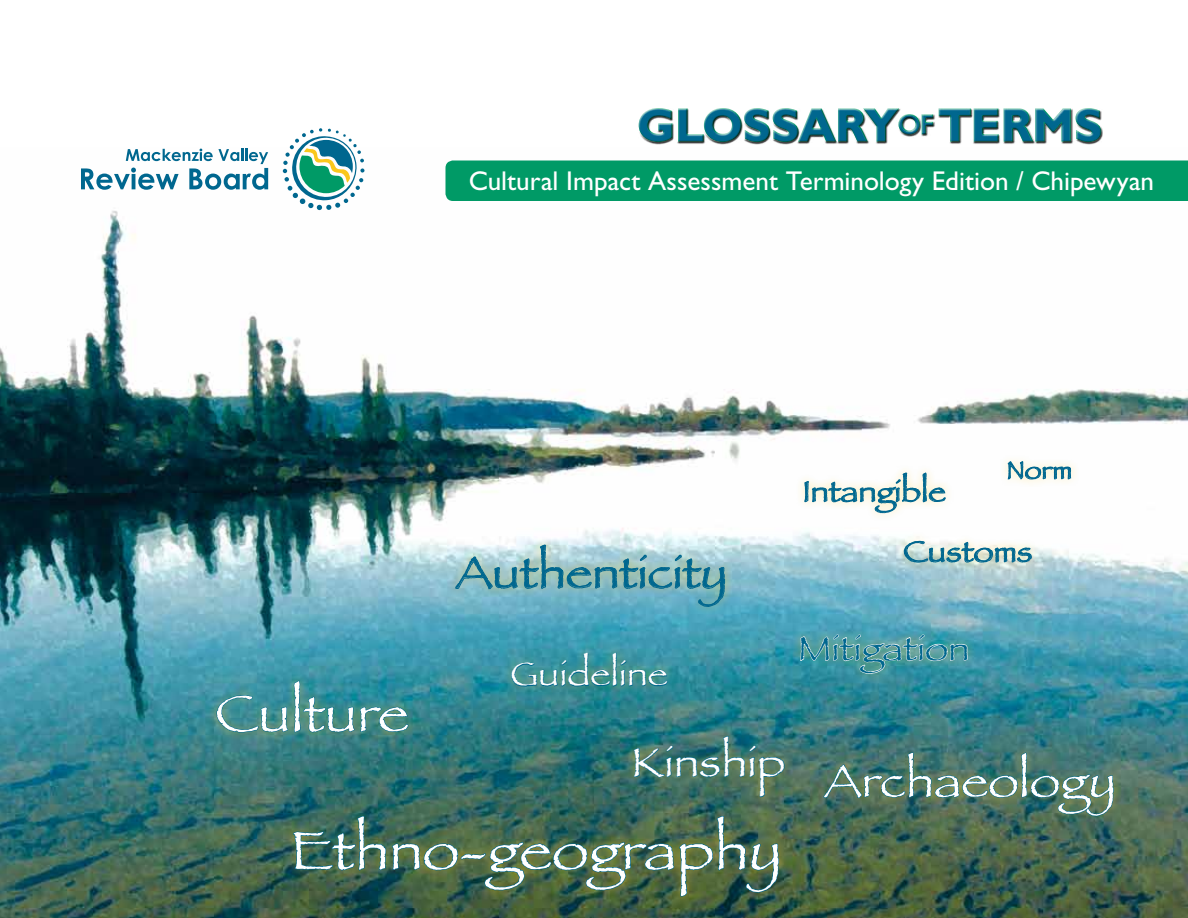
<style>
.page{position:relative;width:1188px;height:918px;background:#fff}
.page>*{position:absolute;margin:0;border:0;box-sizing:border-box;transform-origin:0 0}
.t1{font:55.5px "Papyrus";color:#fff;scale:1.1 1}
.t2{font:52.95px "Papyrus";color:#fff;scale:1.1 1}
.t3{font:700 46.35px "Gill Sans";color:#00678f}
.t4{font:46.2px "Papyrus";color:#fff;scale:1.1 1}
.t5{font:45px "Papyrus";color:#00678f;scale:1.1 1}
.t6{font:42px "Papyrus";color:#fff;scale:1.1 1}
.t7{font:35.1px "Papyrus";color:#00678f;scale:1.1 1}
.t8{font:34.5px "Papyrus";color:#fff;scale:1.1 1}
.t9{font:30px "Papyrus";color:#00678f;scale:1.1 1}
.t10{font:27.15px "Gill Sans";color:#fff}
.t11{font:25.5px "Papyrus";color:#00678f;scale:1.1 1}
</style>
<div class="page">
<img style="left:0;top:148px;width:1188px;height:770px">
<div style="left:445px;top:535px;width:288px;height:80px;background:#fac71c;opacity:.5"></div>
<div style="left:624px;top:726px;width:168px;height:79px;background:#fac71c;opacity:.5"></div>
<div style="left:791px;top:625px;width:186px;height:57px;background:#fac71c;opacity:.5"></div>
<svg style="left:800px;top:626px;width:168px;height:64px;background:#55a1aa"></svg>
<div style="left:998px;top:451px;width:81px;height:35px;background:#fdfdfc"></div>
<svg style="left:1008px;top:461px;width:63px;height:19px"></svg>
<div style="left:894px;top:531px;width:145px;height:40px;background:#fac71c;opacity:.5"></div>
<svg style="left:904px;top:541px;width:128px;height:46px;background:#aeccce"></svg>
<div style="left:207px;top:671px;width:210px;height:70px;background:#fac71c;opacity:.5"></div>
<img style="left:216px;top:541px;width:569px;height:377px">
<div style="left:813px;top:743px;width:309px;height:81px;background:#fac71c;opacity:.5"></div>
<svg style="left:823px;top:733px;width:291px;height:84px;background:#44746a"></svg>
<div style="left:795px;top:462px;width:158px;height:59px;background:#fefefe"></div>
<svg style="left:804px;top:470px;width:142px;height:57px"></svg>
<div style="left:637px;top:108px;width:466px;height:36px;background:#000;opacity:.75"></div>
<svg style="left:81px;top:149px;width:187px;height:41px"></svg>
<svg style="left:283px;top:128px;width:82px;height:82px"></svg>
<div style="left:446px;top:160px;width:742px;height:41px;background:#009a66"></div>
<h3 class="t3" style="left:637px;top:98px;width:467px">GLOSSARY<sup>OF</sup> TERMS</h3>
<p class="t10" style="left:469px;top:165px;width:687px">Cultural Impact Assessment Terminology Edition / Chipewyan</p>
<h2 class="t2" style="left:215px;top:682px;width:178px">Culture</h2>
<h3 class="t5" style="left:456px;top:546px;width:248px">Authenticity</h3>
<p class="t8" style="left:510px;top:653px;width:145px">Guideline</p>
<h3 class="t6" style="left:631px;top:737px;width:142px">Kinship</h3>
<h1 class="t1" style="left:290px;top:817px;width:449px">Ethno-geography</h1>
<p class="t9" style="left:803px;top:473px;width:132px">Intangible</p>
<p class="t11" style="left:1006px;top:455px;width:61px">Norm</p>
<p class="t9" style="left:903px;top:534px;width:119px">Customs</p>
<p class="t7" style="left:798px;top:627px;width:157px">Mitigation</p>
<h3 class="t4" style="left:824px;top:753px;width:267px">Archaeology</h3>
</div>
